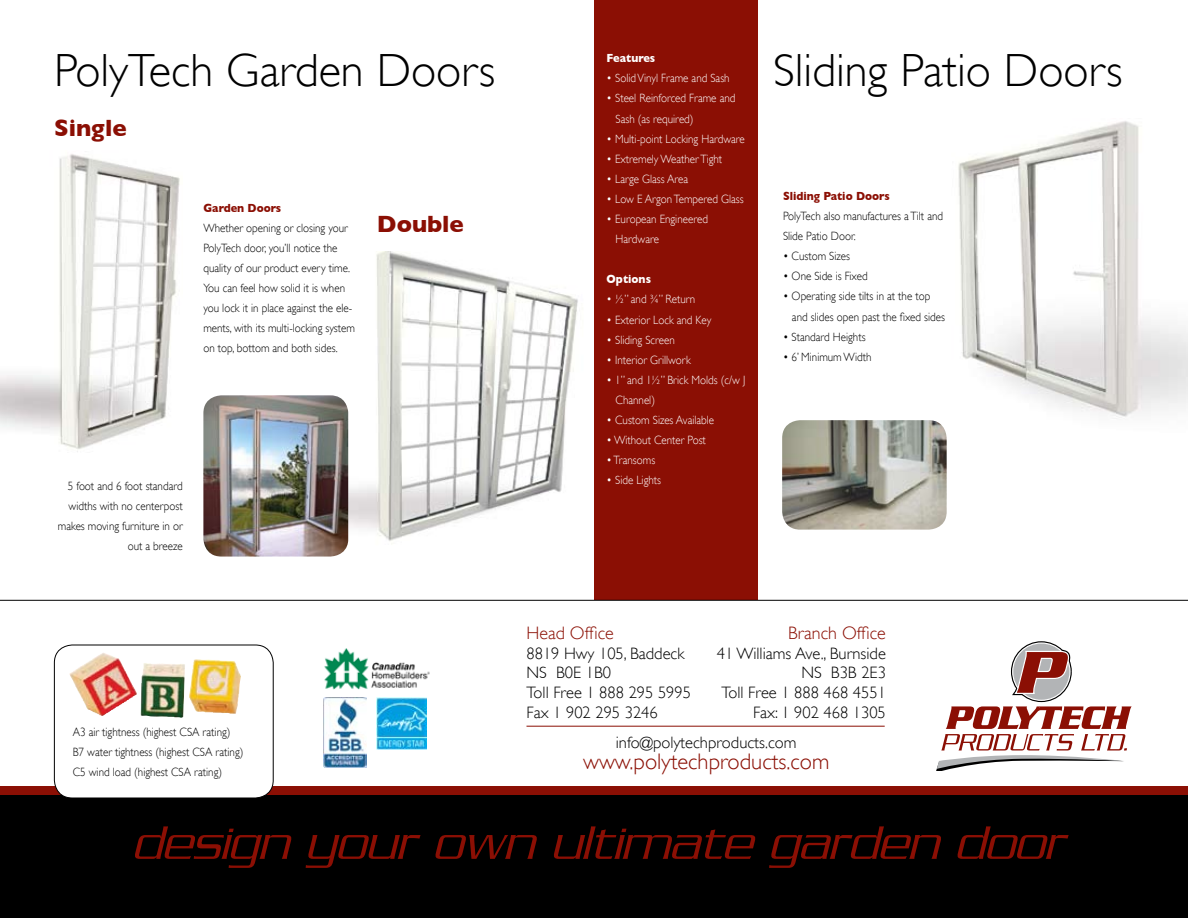
<style>
.page{position:relative;width:1188px;height:918px;background:#fff}
.page>*{position:absolute;margin:0;border:0;box-sizing:border-box;transform-origin:0 0}
.t1{font:italic 300 50.7px "Serpentine ICG";color:#8b0f04}
.t2{font:300 46.5px "Gill Sans";color:#000}
.t3{font:700 24px "Gill Sans";color:#8b0f04}
.t4{font:300 22.5px "Gill Sans";color:#8b0f04}
.t5{font:300 18px "Gill Sans";color:#8b0f04}
.t6{font:300 16.5px/19.8px "Gill Sans";color:#000}
.t7{font:300 12px/20.1px "Gill Sans";color:#000;scale:.92 1}
.t8{font:300 12px/20.1px "Gill Sans";color:#fff;scale:.92 1}
.t9{font:700 12px "Gill Sans";color:#8b0f04;scale:.92 1}
.t10{font:700 12px "Gill Sans";color:#fff;scale:.92 1}
</style>
<div class="page">
<img style="left:348px;top:251px;width:230px;height:291px">
<div style="left:594px;top:0;width:164px;height:600px;background:#8b0f04"></div>
<img style="left:0;top:154px;width:180px;height:298px">
<img style="left:958px;top:121px;width:230px;height:298px">
<div style="left:0;top:794px;width:1188px;height:124px;background:#000"></div>
<div style="left:0;top:786px;width:1188px;height:9px;background:#8b0f04"></div>
<svg style="left:54px;top:645px;width:219px;height:153px"></svg>
<div style="left:54px;top:645px;width:220px;height:153px;border:1px solid #000;border-radius:18px"></div>
<img style="left:69px;top:652px;width:68px;height:64px">
<img style="left:376px;top:697px;width:51px;height:52px">
<img style="left:323px;top:697px;width:44px;height:70px">
<img style="left:324px;top:648px;width:106px;height:42px">
<svg style="left:1011px;top:641px;width:61px;height:61px"></svg>
<svg style="left:1013px;top:643px;width:57px;height:57px"></svg>
<svg style="left:1011px;top:648px;width:60px;height:49px;background:#ab7d7a"></svg>
<svg style="left:936px;top:706px;width:196px;height:64px"></svg>
<hr style="left:526px;top:726px;width:359px;height:1px;background:#8b0f04">
<img style="left:782px;top:420px;width:165px;height:110px">
<hr style="left:0;top:600px;width:1188px;height:1px;background:#000">
<img style="left:203px;top:395px;width:145px;height:162px">
<h2 class="t2" style="left:54px;top:44px;width:443px">PolyTech Garden Doors</h2>
<p class="t10" style="left:607px;top:51px;width:54px">Features</p>
<p class="t8" style="left:607px;top:68px;width:135px">• Solid Vinyl Frame and Sash</p>
<p class="t8" style="left:616px;top:88px;width:132px;text-indent:-9px">• Steel Reinforced Frame and<br>Sash (as required)</p>
<p class="t8" style="left:607px;top:129px;width:152px">• Multi-point Locking Hardware</p>
<p class="t8" style="left:607px;top:149px;width:127px">• Extremely Weather Tight</p>
<p class="t8" style="left:607px;top:169px;width:90px">• Large Glass Area</p>
<p class="t8" style="left:607px;top:189px;width:150px">• Low E Argon Tempered Glass</p>
<p class="t8" style="left:616px;top:209px;width:102px;text-indent:-9px">• European Engineered<br>Hardware</p>
<p class="t10" style="left:607px;top:272px;width:50px">Options</p>
<p class="t8" style="left:607px;top:289px;width:98px">• ½” and ¾” Return</p>
<p class="t8" style="left:607px;top:309px;width:115px">• Exterior Lock and Key</p>
<p class="t8" style="left:607px;top:330px;width:76px">• Sliding Screen</p>
<p class="t8" style="left:607px;top:350px;width:93px">• Interior Grillwork</p>
<p class="t8" style="left:616px;top:370px;width:143px;text-indent:-9px">• 1” and 1½” Brick Molds (c/w J<br>Channel)</p>
<p class="t8" style="left:607px;top:410px;width:118px">• Custom Sizes Available</p>
<p class="t8" style="left:607px;top:430px;width:109px">• Without Center Post</p>
<p class="t8" style="left:607px;top:450px;width:54px">• Transoms</p>
<p class="t8" style="left:607px;top:470px;width:61px">• Side Lights</p>
<h3 class="t3" style="left:54px;top:114px;width:74px">Single</h3>
<p class="t9" style="left:203px;top:201px;width:86px">Garden Doors</p>
<p class="t7" style="left:203px;top:218px;width:166px">Whether opening or closing your PolyTech door, you’ll notice the quality of our product every time.<br>You can feel how solid it is when you lock it in place against the ele&shy;ments, with its multi-locking system on top, bottom and both sides.</p>
<h3 class="t3" style="left:377px;top:209px;width:88px">Double</h3>
<p class="t7" style="left:58px;top:476px;width:137px;text-align:right">5 foot and 6 foot standard widths with no centerpost makes moving furniture in or out a breeze</p>
<h2 class="t2" style="left:773px;top:44px;width:351px">Sliding Patio Doors</h2>
<p class="t9" style="left:783px;top:189px;width:117px">Sliding Patio Doors</p>
<p class="t7" style="left:783px;top:206px;width:176px">PolyTech also manufactures a Tilt and<br>Slide Patio Door.</p>
<p class="t7" style="left:783px;top:246px;width:74px">• Custom Sizes</p>
<p class="t7" style="left:783px;top:266px;width:93px">• One Side is Fixed</p>
<p class="t7" style="left:792px;top:286px;width:168px;text-indent:-9px">• Operating side tilts in at the top and slides open past the fixed sides</p>
<p class="t7" style="left:783px;top:327px;width:91px">• Standard Heights</p>
<p class="t7" style="left:783px;top:347px;width:98px">• 6’ Minimum Width</p>
<p class="t7" style="left:73px;top:722px;width:187px">A3 air tightness (highest CSA rating)<br>B7 water tightness (highest CSA rating)<br>C5 wind load (highest CSA rating)</p>
<h3 class="t5" style="left:526px;top:623px;width:89px">Head Office</h3>
<h3 class="t6" style="left:526px;top:643px;width:166px">8819 Hwy 105, Baddeck<br>NS B0E 1B0<br>Toll Free 1 888 295 5995<br>Fax 1 902 295 3246</h3>
<h3 class="t6" style="left:616px;top:732px;width:182px">info@polytechproducts.com</h3>
<h3 class="t4" style="left:583px;top:748px;width:248px">www.polytechproducts.com</h3>
<h3 class="t5" style="left:788px;top:623px;width:99px">Branch Office</h3>
<h3 class="t6" style="left:717px;top:643px;width:170px;text-align:right">41 Williams Ave., Burnside<br>NS B3B 2E3<br>Toll Free 1 888 468 4551<br>Fax: 1 902 468 1305</h3>
<h1 class="t1" style="left:132px;top:814px;width:933px">design your own ultimate garden door</h1>
</div>
